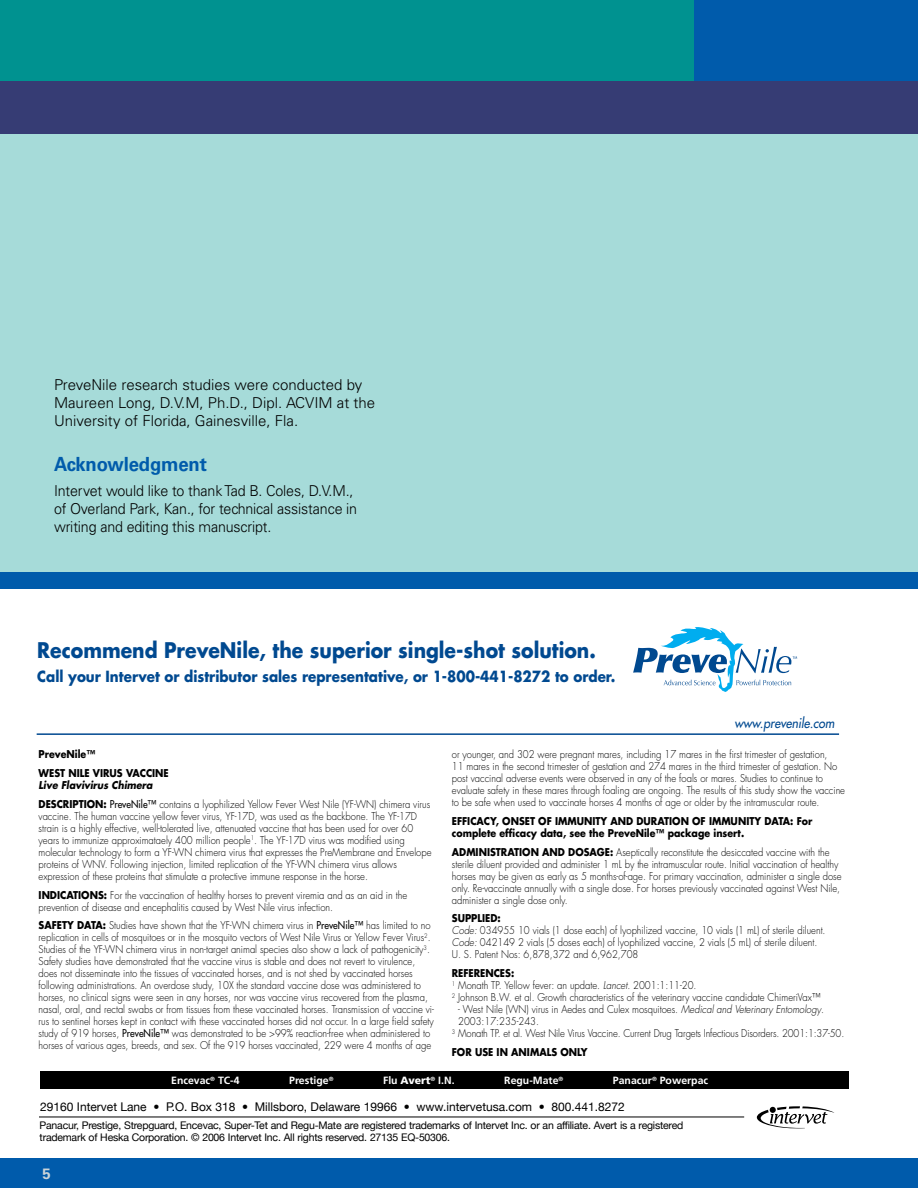
<style>
.page{position:relative;width:918px;height:1188px;background:#fff}
.page>*{position:absolute;margin:0;border:0;box-sizing:border-box;transform-origin:0 0}
.t1{font:700 21px "Futura";color:#004990;scale:.9 1}
.t2{font:700 19.5px "Univers";letter-spacing:-.01em;color:#005bab;scale:.95 1}
.t3{font:300 15px/18px "Univers";letter-spacing:-.01em;color:#000;scale:.95 1}
.t4{font:300 15px/18px "Univers";letter-spacing:-.01em;color:#000}
.t5{font:700 15px "Futura";color:#004990;scale:.9 1}
.t6{font:700 15px "Univers";color:#cad4d9}
.t7{font:italic 13.5px "Futura";color:#004990;scale:.9 1}
.t8{font:12px "Helvetica Neue";color:#000}
.t9{font:300 10.5px/12px "Futura";color:#000;scale:.9 1}
.t10{font:10.5px/12px "Helvetica Neue";letter-spacing:-.02em;color:#000}
.t11{font:700 10.5px/18.8px "Futura";color:#000;scale:.9 1}
.t12{font:700 10.5px "Frutiger";color:#fff}
.s1{font-weight:700;font-style:italic}
.s2{font-weight:700}
.s3{font-weight:400}
.s4{font-style:italic}
.s5{font-weight:900}
</style>
<div class="page">
<div style="left:0;top:1158px;width:918px;height:30px;background:#005bab"></div>
<div style="left:0;top:127px;width:918px;height:453px;background:#a6dbd9"></div>
<div style="left:0;top:0;width:918px;height:119px;background:#009290"></div>
<div style="left:694px;top:0;width:224px;height:104px;background:#005bab"></div>
<div style="left:0;top:81px;width:918px;height:52px;background:#363c74"></div>
<hr style="left:39px;top:1117px;width:705px;height:1px;background:#000">
<div style="left:40px;top:1071px;width:809px;height:18px;background:#000"></div>
<hr style="left:37px;top:733px;width:802px;height:2px;background:#004990">
<svg style="left:633px;top:627px;width:164px;height:65px"></svg>
<div style="left:0;top:572px;width:918px;height:16px;background:#005bab"></div>
<svg style="left:757px;top:1106px;width:77px;height:22px"></svg>
<h3 class="t4" style="left:54px;top:376px;width:323px">PreveNile research studies were conducted by<br>Maureen Long, D.V.M, Ph.D., Dipl. ACVIM at the<br>University of Florida, Gainesville, Fla.</h3>
<h2 class="t2" style="left:54px;top:453px;width:162px">Acknowledgment</h2>
<h3 class="t3" style="left:54px;top:481px;width:321px">Intervet would like to thank Tad B. Coles, D.V.M., of Overland Park, Kan., for technical assistance in writing and editing this manuscript.</h3>
<h1 class="t1" style="left:37px;top:636px;width:622px">Recommend PreveNile, the superior single-shot solution.</h1>
<h3 class="t5" style="left:37px;top:666px;width:644px">Call your Intervet or distributor sales representative, or 1-800-441-8272 to order.</h3>
<p class="t7" style="left:734px;top:715px;width:113px">www.prevenile.com</p>
<p class="t11" style="left:39px;top:745px;width:146px">PreveNile™<br>WEST NILE VIRUS VACCINE</p>
<p class="t9" style="left:39px;top:776px;width:437px;line-height:18.8px"><span class="s1">Live Flavivirus Chimera<br></span><span class="s2">DESCRIPTION:</span> <span class="s3">PreveNile™</span> contains a lyophilized Yellow Fever West Nile (YF-WN) chimera virus</p>
<p class="t9" style="left:39px;top:810px;width:438px">vaccine. The human vaccine yellow fever virus, YF-17D, was used as the backbone. The YF-17D strain is a highly effective, well-tolerated live, attenuated vaccine that has been used for over 60 years to immunize approximataely 400 million people<sup>1</sup>. The YF-17D virus was modified using molecular technology to form a YF-WN chimera virus that expresses the PreMembrane and Envelope proteins of WNV. Following injection, limited replication of the YF-WN chimera virus allows expression of these proteins that stimulate a protective immune response in the horse.</p>
<p class="t9" style="left:39px;top:889px;width:411px"><span class="s2">INDICATIONS:</span> For the vaccination of healthy horses to prevent viremia and as an aid in the prevention of disease and encephalitis caused by West Nile virus infection.</p>
<p class="t9" style="left:39px;top:920px;width:441px"><span class="s2">SAFETY DATA:</span> Studies have shown that the YF-WN chimera virus in <span class="s3">PreveNile™</span> has limited to no replication in cells of mosquitoes or in the mosquito vectors of West Nile Virus or Yellow Fever Virus<sup>2</sup>.<br>Studies of the YF-WN chimera virus in non-target animal species also show a lack of pathogenicity<sup>3</sup>.<br>Safety studies have demonstrated that the vaccine virus is stable and does not revert to virulence, does not disseminate into the tissues of vaccinated horses, and is not shed by vaccinated horses following administrations. An overdose study, 10X the standard vaccine dose was administered to horses, no clinical signs were seen in any horses, nor was vaccine virus recovered from the plasma, nasal, oral, and rectal swabs or from tissues from these vaccinated horses. Transmission of vaccine vi&shy;rus to sentinel horses kept in contact with these vaccinated horses did not occur. In a large field safety study of 919 horses, <span class="s3">PreveNile™</span> was demonstrated to be &gt;99% reaction-free when administered to horses of various ages, breeds, and sex. Of the 919 horses vaccinated, 229 were 4 months of age</p>
<p class="t9" style="left:452px;top:748px;width:438px">or younger, and 302 were pregnant mares, including 17 mares in the first trimester of gestation,<br>11 mares in the second trimester of gestation and 274 mares in the third trimester of gestation. No post vaccinal adverse events were observed in any of the foals or mares. Studies to continue to evaluate safety in these mares through foaling are ongoing. The results of this study show the vaccine to be safe when used to vaccinate horses 4 months of age or older by the intramuscular route.</p>
<p class="t11" style="left:452px;top:815px;width:402px;line-height:12px">EFFICACY, ONSET OF IMMUNITY AND DURATION OF IMMUNITY DATA: For complete efficacy data, see the PreveNile™ package insert.</p>
<p class="t9" style="left:452px;top:846px;width:435px"><span class="s2">ADMINISTRATION AND DOSAGE:</span> Aseptically reconstitute the desiccated vaccine with the sterile diluent provided and administer 1 mL by the intramuscular route. Initial vaccination of healthy horses may be given as early as 5 months-of-age. For primary vaccination, administer a single dose only. Re-vaccinate annually with a single dose. For horses previously vaccinated against West Nile, administer a single dose only.</p>
<p class="t9" style="left:452px;top:913px;width:417px"><span class="s2">SUPPLIED:<br></span><span class="s4">Code:</span> 034955 10 vials (1 dose each) of lyophilized vaccine, 10 vials (1 mL) of sterile diluent.<br><span class="s4">Code:</span> 042149 2 vials (5 doses each) of lyophilized vaccine, 2 vials (5 mL) of sterile diluent.<br>U. S. Patent Nos: 6,878,372 and 6,962,708</p>
<p class="t11" style="left:452px;top:964px;width:15px">References</p>
<p class="t9" style="left:452px;top:967px;width:411px;text-indent:59px"><span class="s2">:<br></span><sup>1</sup> Monath TP. Yellow fever: an update. <span class="s4">Lancet</span>. 2001:1:11-20.<br><sup>2</sup> Johnson B.W. et al. Growth characteristics of the veterinary vaccine candidate ChimeriVax™</p>
<p class="t9" style="left:458px;top:1003px;width:408px">- West Nile (WN) virus in Aedes and Culex mosquitoes. <span class="s4">Medical and Veterinary Entomology</span>.</p>
<p class="t9" style="left:458px;top:1015px;width:91px">2003:17:235-243.</p>
<p class="t9" style="left:452px;top:1027px;width:438px"><sup>3</sup> Monath TP. et al. West Nile Virus Vaccine. Current Drug Targets Infectious Disorders. 2001:1:37-50.</p>
<p class="t11" style="left:452px;top:1042px;width:152px">FOR USE IN ANIMALS ONLY</p>
<p class="t12" style="left:171px;top:1074px;width:70px">Encevac<sup>®</sup> TC-4</p>
<p class="t12" style="left:289px;top:1074px;width:46px">Prestige<sup>®</sup></p>
<p class="t12" style="left:383px;top:1074px;width:73px">Flu <span class="s5">Avert</span><sup>®</sup> I.N.</p>
<p class="t12" style="left:504px;top:1074px;width:61px">Regu-Mate<sup>®</sup></p>
<p class="t12" style="left:613px;top:1074px;width:97px">Panacur<sup>®</sup> Powerpac</p>
<p class="t8" style="left:40px;top:1100px;width:586px">29160 Intervet Lane • P.O. Box 318 • Millsboro, Delaware 19966 • www.intervetusa.com • 800.441.8272</p>
<p class="t10" style="left:40px;top:1119px;width:645px">Panacur, Prestige, Strepguard, Encevac, Super-Tet and Regu-Mate are registered trademarks of Intervet Inc. or an affiliate. Avert is a registered trademark of Heska Corporation. © 2006 Intervet Inc. All rights reserved. 27135 EQ-50306.</p>
<h3 class="t6" style="left:42px;top:1165px;width:10px">5</h3>
</div>
